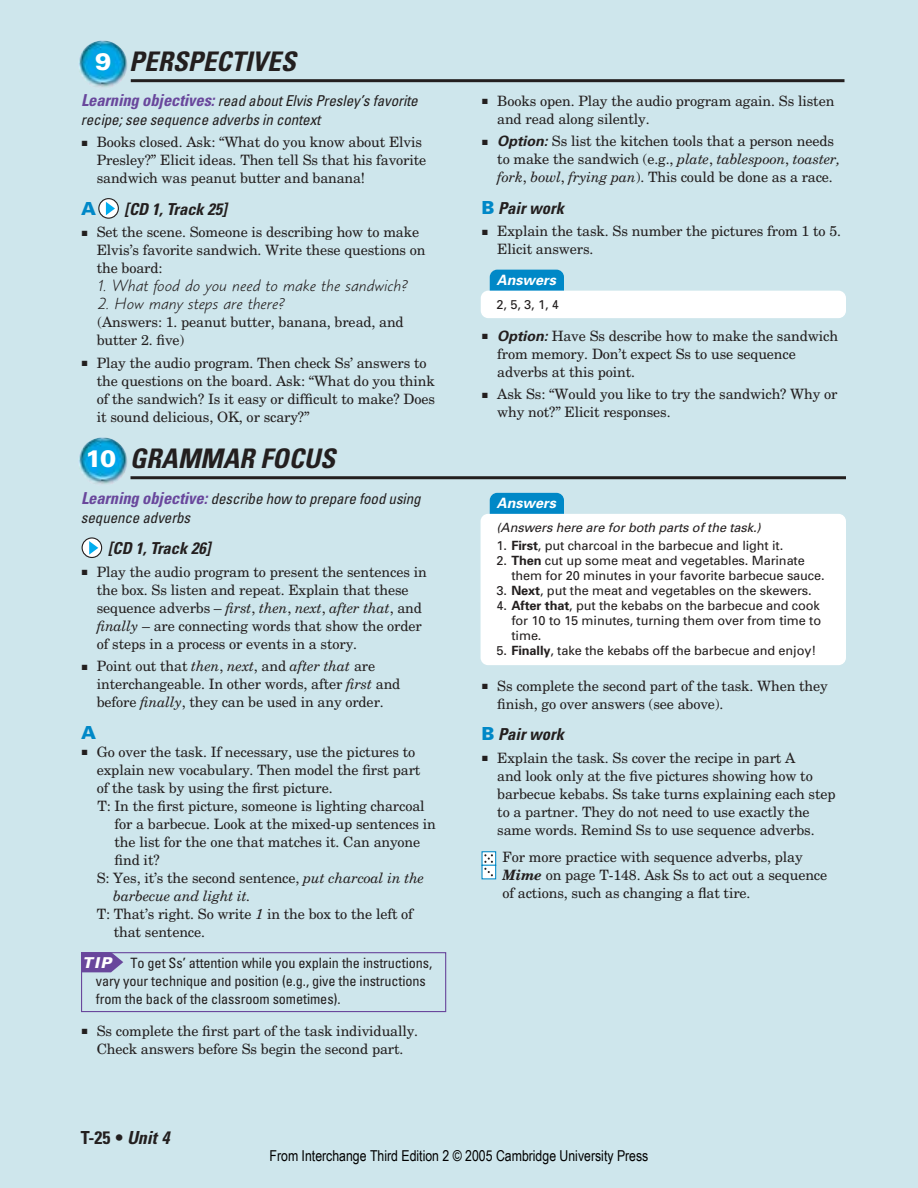
<style>
.page{position:relative;width:918px;height:1188px;background:#cee6ec}
.page>*{position:absolute;margin:0;border:0;box-sizing:border-box;transform-origin:0 0}
.t1{font:italic 700 condensed 27px "Univers";color:#231f1f}
.t2{font:700 condensed 18px "Univers";color:#231f1f}
.t3{font:900 18px "Univers";color:#0088c7}
.t4{font:italic 16.5px "Blueprint";color:#231f1f}
.t5{font:italic 700 condensed 16.5px "Univers";color:#231f1f}
.t6{font:italic condensed 15px/18.8px "Univers";letter-spacing:-.005em;color:#231f1f}
.t7{font:15px "Arial Narrow";color:#000}
.t8{font:italic 900 15px "Univers";color:#fff}
.t9{font:14.25px/18px "New Century Schlbk";letter-spacing:-.01em;color:#231f1f}
.t10{font:condensed 14.25px/18px "Univers";letter-spacing:-.005em;color:#231f1f}
.t11{font:italic 14.25px "New Century Schlbk";letter-spacing:-.01em;color:#231f1f}
.t12{font:italic 700 14.25px "Univers";color:#fff}
.t13{font:12.75px/15px "Univers";letter-spacing:-.01em;color:#231f1f}
.t14{font:italic 12.75px "Univers";letter-spacing:-.01em;color:#231f1f}
.s1{font-weight:900;font-style:normal;font-stretch:normal;font-size:24px;color:#fff}
.s2{font-weight:700;font-size:16.5px;color:#69479c}
.s3{font-style:italic}
.s4{font-family:"Univers";font-weight:700;font-style:italic}
.s5{font-weight:900;font-style:normal;font-stretch:normal;font-size:18px;color:#0088c7}
.s6{font-weight:700}
.s7{font-weight:700;font-style:italic}
</style>
<div class="page">
<div style="left:490px;top:270px;width:74px;height:44px;background:#0088c7;border-radius:8px"></div>
<div style="left:481px;top:291px;width:365px;height:27px;background:#fff;border-radius:8px"></div>
<svg style="left:83px;top:954px;width:40px;height:18px"></svg>
<div style="left:81px;top:952px;width:365px;height:60px;border:1px solid #69479c"></div>
<svg style="left:99px;top:199px;width:19px;height:19px"></svg>
<div style="left:98px;top:198px;width:21px;height:21px;border:1px solid #231f1f;border-radius:50%"></div>
<svg style="left:106px;top:202px;width:9px;height:13px"></svg>
<img style="left:78px;top:40px;width:50px;height:49px;border-radius:50%">
<img style="left:78px;top:437px;width:50px;height:49px;border-radius:50%">
<hr style="left:131px;top:79px;width:713px;height:3px;background:#231f1f">
<hr style="left:130px;top:476px;width:716px;height:3px;background:#231f1f">
<div style="left:490px;top:493px;width:74px;height:44px;background:#0088c7;border-radius:8px"></div>
<div style="left:481px;top:514px;width:365px;height:151px;background:#fff;border-radius:8px"></div>
<div style="left:482px;top:852px;width:14px;height:13px;background:#fff"></div>
<div style="left:482px;top:851px;width:14px;height:15px;border:1px solid #0088c7"></div>
<div style="left:482px;top:865px;width:14px;height:14px;background:#fff"></div>
<div style="left:482px;top:865px;width:14px;height:14px;border:1px solid #0088c7"></div>
<svg style="left:484px;top:854px;width:9px;height:22px"></svg>
<svg style="left:82px;top:538px;width:20px;height:19px"></svg>
<div style="left:82px;top:537px;width:20px;height:21px;border:1px solid #231f1f;border-radius:50%"></div>
<svg style="left:89px;top:541px;width:9px;height:14px"></svg>
<h1 class="t1" style="left:95px;top:52px;width:202px"><span class="s1">9</span> PERSPECTIVES</h1>
<p class="t6" style="left:81px;top:93px;width:338px"><span class="s2">Learning objectives:</span> read about Elvis Presley’s favorite recipe; see sequence adverbs in context</p>
<p class="t9" style="left:97px;top:134px;width:331px;text-indent:-15px">■ Books closed. Ask: “What do you know about Elvis<br>Presley?” Elicit ideas. Then tell Ss that his favorite sandwich was peanut butter and banana!</p>
<p class="t3" style="left:81px;top:202px;width:16px">A</p>
<p class="t5" style="left:124px;top:203px;width:104px">[CD 1, Track 25]</p>
<p class="t9" style="left:97px;top:224px;width:330px;text-indent:-15px">■ Set the scene. Someone is describing how to make<br>Elvis’s favorite sandwich. Write these questions on the board:</p>
<p class="t4" style="left:98px;top:279px;width:311px">1. What food do you need to make the sandwich?</p>
<p class="t4" style="left:98px;top:297px;width:188px">2. How many steps are there?</p>
<p class="t9" style="left:97px;top:314px;width:309px">(Answers: 1. peanut butter, banana, bread, and butter 2. five)</p>
<p class="t9" style="left:97px;top:355px;width:340px;text-indent:-15px">■ Play the audio program. Then check Ss’ answers to the questions on the board. Ask: “What do you think of the sandwich? Is it easy or difficult to make? Does it sound delicious, OK, or scary?”</p>
<h1 class="t1" style="left:85px;top:449px;width:251px"><span class="s1">10</span> GRAMMAR FOCUS</h1>
<p class="t6" style="left:81px;top:490px;width:341px"><span class="s2">Learning objective:</span> describe how to prepare food using sequence adverbs</p>
<p class="t5" style="left:108px;top:542px;width:104px">[CD 1, Track 26]</p>
<p class="t9" style="left:97px;top:564px;width:332px;text-indent:-15px">■ Play the audio program to present the sentences in the box. Ss listen and repeat. Explain that these sequence adverbs – <span class="s3">first</span>, <span class="s3">then</span>, <span class="s3">next</span>, <span class="s3">after that</span>, and <span class="s3">finally</span> – are connecting words that show the order of steps in a process or events in a story.</p>
<p class="t9" style="left:97px;top:658px;width:305px;text-indent:-15px">■ Point out that <span class="s3">then</span>, <span class="s3">next</span>, and <span class="s3">after that</span> are interchangeable. In other words, after <span class="s3">first</span> and before <span class="s3">finally</span>, they can be used in any order.</p>
<p class="t3" style="left:81px;top:726px;width:16px">A</p>
<p class="t9" style="left:82px;top:744px;width:335px">■ Go over the task. If necessary, use the pictures to</p>
<p class="t9" style="left:97px;top:762px;width:325px">explain new vocabulary. Then model the first part</p>
<p class="t9" style="left:97px;top:780px;width:237px">of the task by using the first picture.</p>
<p class="t9" style="left:97px;top:798px;width:329px">T: In the first picture, someone is lighting charcoal</p>
<p class="t9" style="left:115px;top:816px;width:323px">for a barbecue. Look at the mixed-up sentences in</p>
<p class="t9" style="left:115px;top:834px;width:307px">the list for the one that matches it. Can anyone</p>
<p class="t9" style="left:115px;top:852px;width:47px">find it?</p>
<p class="t9" style="left:97px;top:870px;width:329px">S: Yes, it’s the second sentence, <span class="s3">put charcoal in the</span></p>
<p class="t11" style="left:113px;top:890px;width:139px">barbecue and light it.</p>
<p class="t9" style="left:97px;top:906px;width:318px">T: That’s right. So write <span class="s3">1</span> in the box to the left of</p>
<p class="t9" style="left:114px;top:924px;width:93px">that sentence.</p>
<p class="t8" style="left:82px;top:957px;width:30px">TIP</p>
<p class="t10" style="left:96px;top:955px;width:338px;text-indent:35px">To get Ss’ attention while you explain the instructions, vary your technique and position (e.g., give the instructions from the back of the classroom sometimes).</p>
<p class="t9" style="left:82px;top:1023px;width:338px;text-align:center">■ Ss complete the first part of the task individually.<br>Check answers before Ss begin the second part.</p>
<p class="t2" style="left:81px;top:1131px;width:90px">T-25 • <span class="s3">Unit 4</span></p>
<p class="t9" style="left:497px;top:93px;width:339px;text-indent:-15px">■ Books open. Play the audio program again. Ss listen and read along silently.</p>
<p class="t9" style="left:497px;top:134px;width:345px;text-indent:-15px">■ <span class="s4">Option:</span> Ss list the kitchen tools that a person needs to make the sandwich (e.g., <span class="s3">plate</span>, <span class="s3">tablespoon</span>, <span class="s3">toaster, fork</span>, <span class="s3">bowl</span>, <span class="s3">frying pan</span>). This could be done as a race.</p>
<p class="t5" style="left:482px;top:202px;width:84px"><span class="s5">B</span> Pair work</p>
<p class="t9" style="left:497px;top:224px;width:345px;text-indent:-15px">■ Explain the task. Ss number the pictures from 1 to 5.<br>Elicit answers.</p>
<p class="t12" style="left:496px;top:275px;width:61px">Answers</p>
<p class="t13" style="left:496px;top:298px;width:64px">2, 5, 3, 1, 4</p>
<p class="t9" style="left:497px;top:328px;width:342px;text-indent:-15px">■ <span class="s4">Option:</span> Have Ss describe how to make the sandwich from memory. Don’t expect Ss to use sequence adverbs at this point.</p>
<p class="t9" style="left:497px;top:386px;width:342px;text-indent:-15px">■ Ask Ss: “Would you like to try the sandwich? Why or why not?” Elicit responses.</p>
<p class="t12" style="left:496px;top:498px;width:61px">Answers</p>
<p class="t14" style="left:496px;top:523px;width:266px">(Answers here are for both parts of the task.)</p>
<p class="t13" style="left:496px;top:539px;width:288px">1. <span class="s6">First</span>, put charcoal in the barbecue and light it.</p>
<p class="t13" style="left:511px;top:554px;width:315px;text-indent:-15px">2. <span class="s6">Then</span> cut up some meat and vegetables. Marinate them for 20 minutes in your favorite barbecue sauce.</p>
<p class="t13" style="left:496px;top:584px;width:317px">3. <span class="s6">Next</span>, put the meat and vegetables on the skewers.</p>
<p class="t13" style="left:511px;top:599px;width:311px;text-align:justify;text-indent:-15px">4. <span class="s6">After that</span>, put the kebabs on the barbecue and cook for 10 to 15 minutes, turning them over from time to time.</p>
<p class="t13" style="left:496px;top:644px;width:321px">5. <span class="s6">Finally</span>, take the kebabs off the barbecue and enjoy!</p>
<p class="t9" style="left:497px;top:678px;width:332px;text-indent:-15px">■ Ss complete the second part of the task. When they finish, go over answers (see above).</p>
<p class="t5" style="left:482px;top:728px;width:84px"><span class="s5">B</span> Pair work</p>
<p class="t9" style="left:497px;top:750px;width:340px;text-indent:-15px">■ Explain the task. Ss cover the recipe in part A<br>and look only at the five pictures showing how to barbecue kebabs. Ss take turns explaining each step to a partner. They do not need to use exactly the same words. Remind Ss to use sequence adverbs.</p>
<p class="t9" style="left:502px;top:849px;width:326px">For more practice with sequence adverbs, play<br><span class="s7">Mime</span> on page T-148. Ask Ss to act out a sequence of actions, such as changing a flat tire.</p>
<p class="t7" style="left:270px;top:1147px;width:380px">From Interchange Third Edition 2 © 2005 Cambridge University Press</p>
</div>
